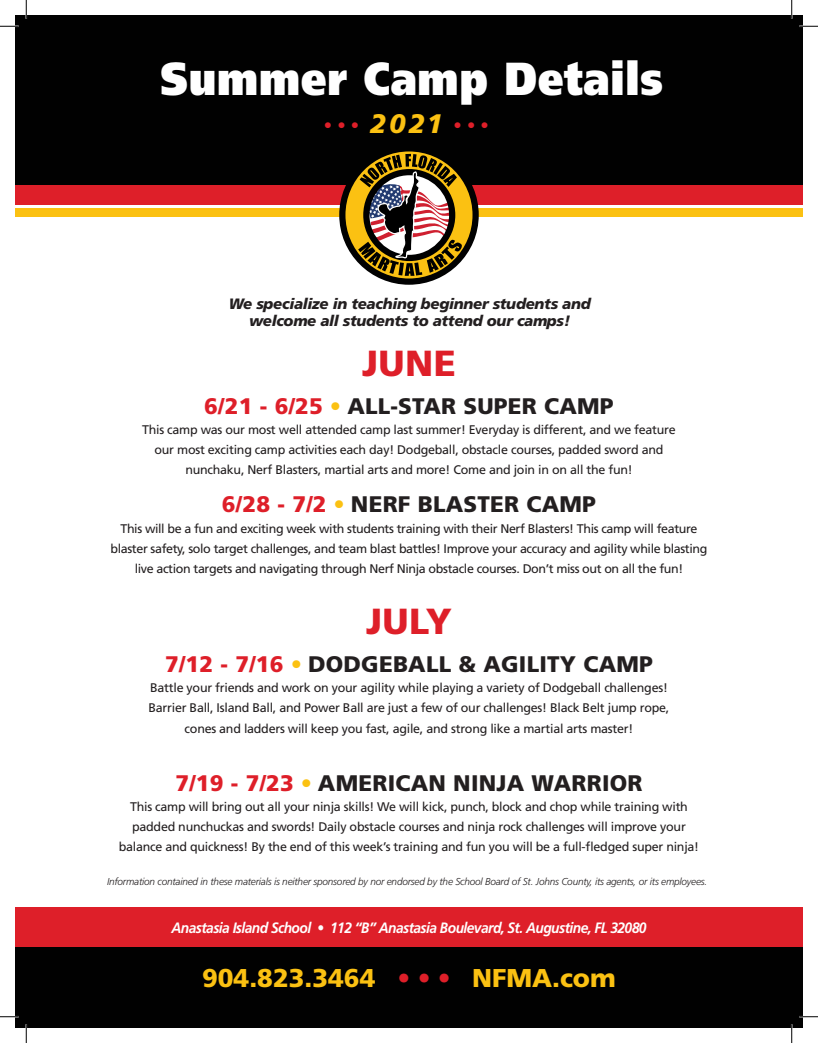
<style>
.page{position:relative;width:818px;height:1043px;background:#fff}
.page>*{position:absolute;margin:0;border:0;box-sizing:border-box;transform-origin:0 0}
.t1{font:900 46.25px "Frutiger";letter-spacing:.02em;color:#fff;scale:.87 1}
.t2{font:900 36.25px "Frutiger";letter-spacing:.01em;color:#de1f29}
.t3{font:900 25.75px "Frutiger";color:#fbc112}
.t4{font:900 22.5px "Frutiger";letter-spacing:.01em;color:#231f20}
.t5{font:900 16.62px "Frutiger";color:#de1f29}
.t6{font:italic 900 15px/17.8px "Frutiger";letter-spacing:-.02em;color:#231f20;text-align:center}
.t7{font:italic 700 15px "Frutiger";letter-spacing:-.04em;color:#fff;scale:.92 1}
.t8{font:12.5px/20.2px "Frutiger";letter-spacing:-.02em;color:#231f20;text-align:center}
.t9{font:italic 300 10px "Frutiger";letter-spacing:-.02em;color:#231f20}
.s1{font-style:italic;font-size:26.75px;color:#fbc112}
.s2{color:#de1f29}
.s3{font-style:italic;color:#fbc112}
.s4{color:#fbc112}
.s5{font-weight:400;color:#de1f29}
</style>
<div class="page">
<div style="left:15px;top:15px;width:787px;height:185px;background:#010101"></div>
<div style="left:15px;top:208px;width:787px;height:8px;background:#fbc112"></div>
<div style="left:15px;top:185px;width:787px;height:19px;background:#de1f29"></div>
<div style="left:15px;top:907px;width:787px;height:40px;background:#de1f29"></div>
<div style="left:15px;top:947px;width:787px;height:81px;background:#010101"></div>
<svg style="left:339px;top:151px;width:139px;height:134px"></svg>
<svg style="left:0;top:25px;width:19px;height:2px"></svg>
<svg style="left:799px;top:25px;width:19px;height:2px"></svg>
<svg style="left:0;top:1015px;width:19px;height:2px"></svg>
<svg style="left:799px;top:1015px;width:19px;height:2px"></svg>
<svg style="left:25px;top:0;width:2px;height:19px"></svg>
<svg style="left:25px;top:1024px;width:2px;height:18px"></svg>
<svg style="left:790px;top:0;width:2px;height:19px"></svg>
<svg style="left:790px;top:1024px;width:2px;height:18px"></svg>
<p class="t1" style="left:160px;top:50px;width:579px">Summer Camp Details</p>
<p class="t5" style="left:324px;top:115px;width:166px">• • • <span class="s1">2021</span> • • •</p>
<p class="t6" style="left:229px;top:294px;width:363px">We specialize in teaching beginner students and welcome all students to attend our camps!</p>
<p class="t2" style="left:362px;top:341px;width:95px">JUNE</p>
<p class="t4" style="left:204px;top:392px;width:411px"><span class="s2">6/21 - 6/25</span> <span class="s3">•</span> ALL-STAR SUPER CAMP</p>
<p class="t8" style="left:142px;top:419px;width:535px">This camp was our most well attended camp last summer! Everyday is different, and we feature our most exciting camp activities each day! Dodgeball, obstacle courses, padded sword and nunchaku, Nerf Blasters, martial arts and more! Come and join in on all the fun!</p>
<p class="t4" style="left:222px;top:491px;width:375px"><span class="s2">6/28 - 7/2</span> <span class="s3">•</span> NERF BLASTER CAMP</p>
<p class="t8" style="left:110px;top:518px;width:598px">This will be a fun and exciting week with students training with their Nerf Blasters! This camp will feature blaster safety, solo target challenges, and team blast battles! Improve your accuracy and agility while blasting live action targets and navigating through Nerf Ninja obstacle courses. Don’t miss out on all the fun!</p>
<p class="t2" style="left:366px;top:599px;width:87px">JULY</p>
<p class="t4" style="left:165px;top:650px;width:489px"><span class="s2">7/12 - 7/16</span> <span class="s3">•</span> DODGEBALL &amp; AGILITY CAMP</p>
<p class="t8" style="left:148px;top:677px;width:522px">Battle your friends and work on your agility while playing a variety of Dodgeball challenges!<br>Barrier Ball, Island Ball, and Power Ball are just a few of our challenges! Black Belt jump rope, cones and ladders will keep you fast, agile, and strong like a martial arts master!</p>
<p class="t4" style="left:175px;top:769px;width:468px"><span class="s2">7/19 - 7/23</span> <span class="s4">•</span> AMERICAN NINJA WARRIOR</p>
<p class="t8" style="left:119px;top:796px;width:581px">This camp will bring out all your ninja skills! We will kick, punch, block and chop while training with padded nunchuckas and swords! Daily obstacle courses and ninja rock challenges will improve your balance and quickness! By the end of this week’s training and fun you will be a full-fledged super ninja!</p>
<p class="t9" style="left:107px;top:875px;width:601px">Information contained in these materials is neither sponsored by nor endorsed by the School Board of St. Johns County, its agents, or its employees.</p>
<p class="t7" style="left:171px;top:919px;width:518px">Anastasia Island School • 112 “B” Anastasia Boulevard, St. Augustine, FL 32080</p>
<p class="t3" style="left:202px;top:962px;width:415px">904.823.3464 <span class="s5">• • •</span> NFMA.com</p>
</div>
